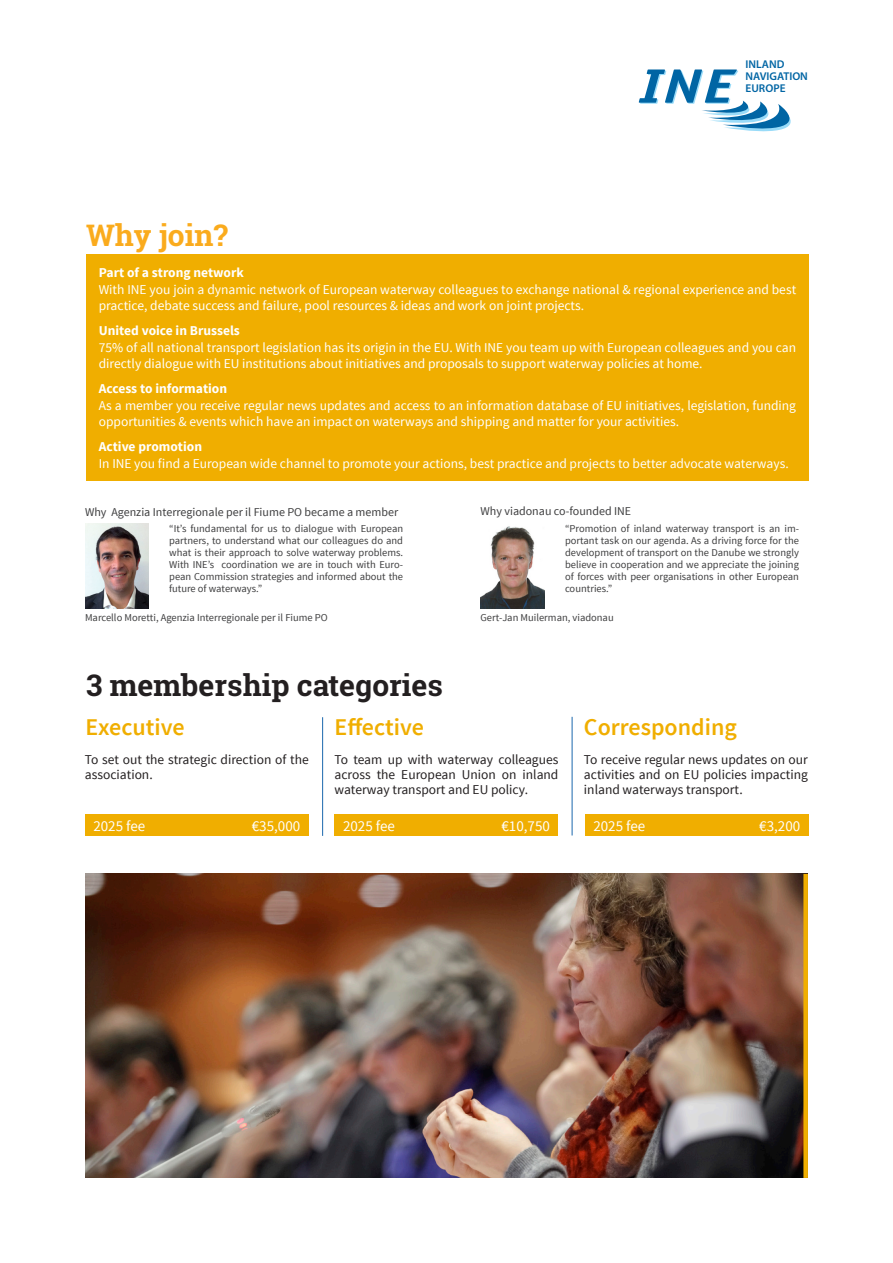
<style>
.page{position:relative;width:893px;height:1263px;background:#fff}
.page>*{position:absolute;margin:0;border:0;box-sizing:border-box;transform-origin:0 0}
.Block_titles{font:700 30px "Roboto Slab";color:#231f20}
.Block_titles-2{font:700 30px "Roboto Slab";color:#faab1d}
.t1{font:600 24px "Source Sans Pro";color:#f0ae00}
.t2{font:15px "Source Sans Pro";color:#fff}
.t3{font:13.5px/16.5px "Source Sans Pro";color:#fff}
.t4{font:13.5px/15px "Source Sans Pro";color:#231f20;text-align:justify}
.t5{font:700 13.5px "Source Sans Pro";color:#fff}
.t6{font:12px "Source Sans Pro";color:#3e3e3f}
.t7{font:600 11.25px/11.9px "Myriad Pro";color:#0065a4}
.t8{font:10.5px/12px "Source Sans Pro";color:#3e3e3f;text-align:justify}
</style>
<div class="page">
<svg style="left:639px;top:69px;width:152px;height:62px"></svg>
<img style="left:85px;top:524px;width:64px;height:85px">
<img style="left:480px;top:526px;width:64px;height:83px">
<hr style="left:322px;top:717px;width:1px;height:119px;background:#1b68ad">
<hr style="left:572px;top:717px;width:1px;height:118px;background:#1b68ad">
<div style="left:86px;top:254px;width:723px;height:226px;background:#f0ae00"></div>
<img style="left:85px;top:874px;width:718px;height:304px">
<div style="left:85px;top:815px;width:224px;height:21px;background:#f0ae00"></div>
<div style="left:334px;top:815px;width:224px;height:21px;background:#f0ae00"></div>
<div style="left:585px;top:815px;width:224px;height:21px;background:#f0ae00"></div>
<div style="left:803px;top:874px;width:5px;height:304px;background:#f0ae00"></div>
<p class="Block_titles-2" style="left:86px;top:214px;width:143px">Why join?</p>
<p class="t7" style="left:746px;top:59px;width:64px">INLAND<br>NAVIGATION<br>EUROPE</p>
<p class="t5" style="left:99px;top:264px;width:147px">Part of a strong network</p>
<p class="t3" style="left:99px;top:281px;width:699px">With INE you join a dynamic network of European waterway colleagues to exchange national &amp; regional experience and best practice, debate success and failure, pool resources &amp; ideas and work on joint projects.</p>
<p class="t5" style="left:99px;top:322px;width:143px">United voice in Brussels</p>
<p class="t3" style="left:99px;top:339px;width:699px">75% of all national transport legislation has its origin in the EU. With INE you team up with European colleagues and you can directly dialogue with EU institutions about initiatives and proposals to support waterway policies at home.</p>
<p class="t5" style="left:99px;top:380px;width:130px">Access to information</p>
<p class="t3" style="left:99px;top:397px;width:699px">As a member you receive regular news updates and access to an information database of EU initiatives, legislation, funding opportunities &amp; events which have an impact on waterways and shipping and matter for your activities.</p>
<p class="t5" style="left:99px;top:438px;width:105px">Active promotion</p>
<p class="t3" style="left:99px;top:455px;width:691px">In INE you find a European wide channel to promote your actions, best practice and projects to better advocate waterways.</p>
<p class="t6" style="left:85px;top:504px;width:315px">Why Agenzia Interregionale per il Fiume PO became a member</p>
<p class="t6" style="left:480px;top:503px;width:152px">Why viadonau co-founded INE</p>
<p class="t8" style="left:169px;top:522px;width:235px">“It’s fundamental for us to dialogue with European partners, to understand what our colleagues do and what is their approach to solve waterway problems.<br>With INE’s coordination we are in touch with Euro&shy;pean Commission strategies and informed about the future of waterways.”</p>
<p class="t8" style="left:565px;top:523px;width:235px">“Promotion of inland waterway transport is an im&shy;portant task on our agenda. As a driving force for the development of transport on the Danube we strongly believe in cooperation and we appreciate the joining of forces with peer organisations in other European countries.”</p>
<p class="t8" style="left:85px;top:612px;width:244px">Marcello Moretti, Agenzia Interregionale per il Fiume PO</p>
<p class="t8" style="left:480px;top:612px;width:135px">Gert-Jan Muilerman, viadonau</p>
<p class="Block_titles" style="left:86px;top:665px;width:358px">3 membership categories</p>
<p class="t1" style="left:85px;top:712px;width:101px">Executive</p>
<p class="t4" style="left:85px;top:752px;width:225px">To set out the strategic direction of the association.</p>
<p class="t1" style="left:334px;top:712px;width:91px">Effective</p>
<p class="t4" style="left:334px;top:752px;width:225px">To team up with waterway colleagues across the European Union on inland waterway transport and EU policy.</p>
<p class="t1" style="left:584px;top:712px;width:155px">Corresponding</p>
<p class="t4" style="left:584px;top:752px;width:225px">To receive regular news updates on our activities and on EU policies impacting inland waterways transport.</p>
<p class="t2" style="left:93px;top:817px;width:53px">2025 fee</p>
<p class="t2" style="left:252px;top:816px;width:50px">€35,000</p>
<p class="t2" style="left:343px;top:817px;width:53px">2025 fee</p>
<p class="t2" style="left:501px;top:816px;width:50px">€10,750</p>
<p class="t2" style="left:593px;top:817px;width:53px">2025 fee</p>
<p class="t2" style="left:759px;top:816px;width:43px">€3,200</p>
</div>
